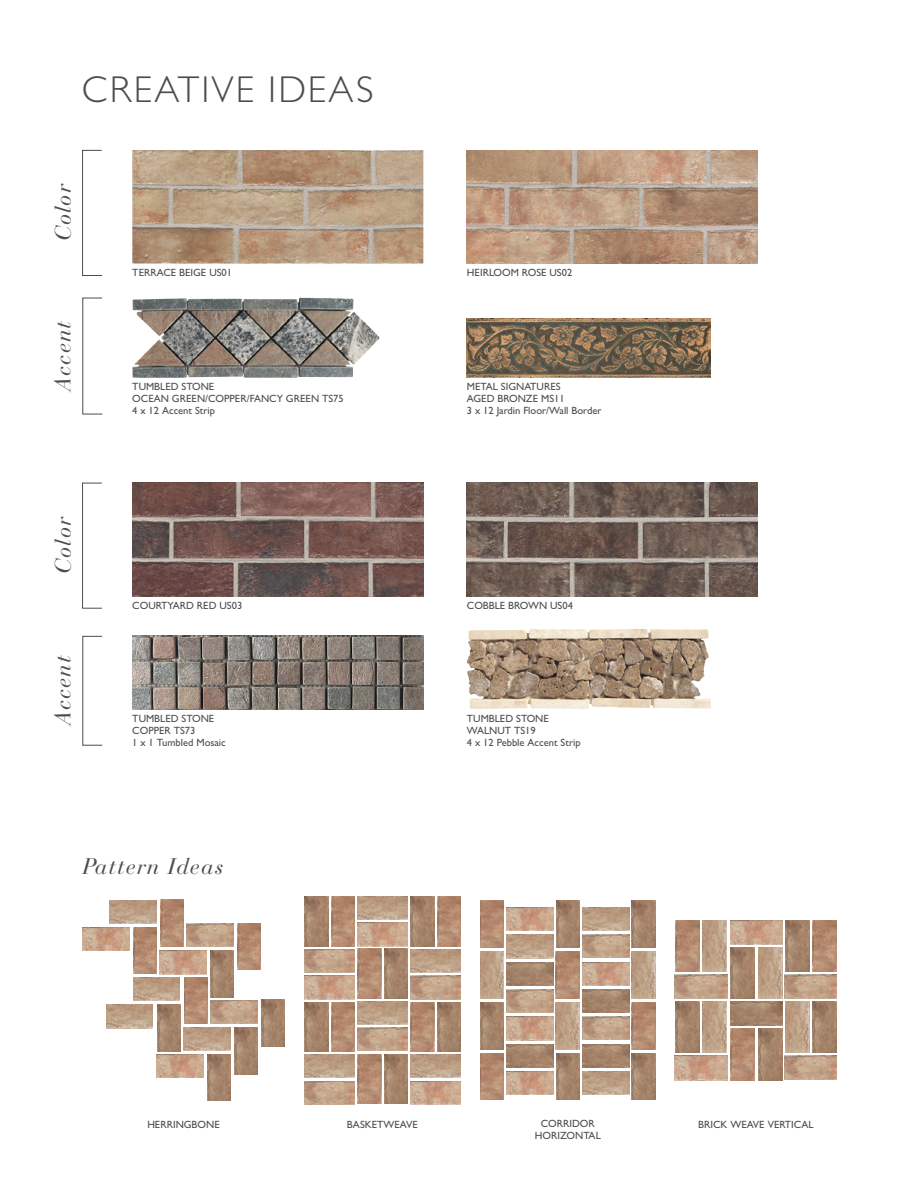
<style>
.page{position:relative;width:918px;height:1188px;background:#fff}
.page>*{position:absolute;margin:0;border:0;box-sizing:border-box;transform-origin:0 0}
.SS_Product_Name__Int{font:300 37.5px "Gill Sans MT Std";letter-spacing:.055em;color:#4d4d4f}
.SS_Swatch_Header{font:italic 22.5px "Bauer Bodoni Std";letter-spacing:.05em;color:#4d4d4f}
.SS_Swatch_Color{font:500 10.5px/12px "Gill Sans MT Std";color:#4d4d4f}
</style>
<div class="page">
<div style="left:82px;top:298px;width:21px;height:116px;border:1px solid #4d4d4f"></div>
<div style="left:82px;top:636px;width:21px;height:110px;border:1px solid #4d4d4f"></div>
<div style="left:82px;top:150px;width:20px;height:126px;border:1px solid #4d4d4f"></div>
<div style="left:82px;top:483px;width:20px;height:126px;border:1px solid #4d4d4f"></div>
<img style="left:132px;top:150px;width:291px;height:114px">
<img style="left:132px;top:482px;width:291px;height:114px">
<img style="left:132px;top:298px;width:248px;height:80px">
<img style="left:132px;top:636px;width:291px;height:73px">
<img style="left:467px;top:150px;width:291px;height:114px">
<img style="left:467px;top:482px;width:291px;height:114px">
<img style="left:467px;top:319px;width:244px;height:59px">
<img style="left:467px;top:629px;width:179px;height:80px">
<img style="left:730px;top:921px;width:52px;height:24px">
<img style="left:758px;top:948px;width:24px;height:51px">
<img style="left:731px;top:948px;width:24px;height:51px">
<img style="left:675px;top:975px;width:52px;height:23px">
<img style="left:703px;top:920px;width:24px;height:52px">
<img style="left:675px;top:920px;width:25px;height:52px">
<img style="left:785px;top:975px;width:52px;height:23px">
<img style="left:813px;top:920px;width:24px;height:52px">
<img style="left:785px;top:920px;width:25px;height:52px">
<img style="left:730px;top:1002px;width:52px;height:24px">
<img style="left:758px;top:1029px;width:24px;height:51px">
<img style="left:731px;top:1029px;width:24px;height:51px">
<img style="left:675px;top:1056px;width:52px;height:24px">
<img style="left:703px;top:1002px;width:24px;height:51px">
<img style="left:675px;top:1002px;width:25px;height:51px">
<img style="left:785px;top:1056px;width:52px;height:24px">
<img style="left:813px;top:1002px;width:24px;height:51px">
<img style="left:785px;top:1002px;width:25px;height:51px">
<img style="left:556px;top:951px;width:23px;height:47px">
<img style="left:556px;top:1002px;width:23px;height:47px">
<img style="left:556px;top:1053px;width:23px;height:47px">
<img style="left:556px;top:901px;width:23px;height:46px">
<img style="left:632px;top:951px;width:23px;height:47px">
<img style="left:632px;top:1002px;width:23px;height:47px">
<img style="left:632px;top:1053px;width:23px;height:47px">
<img style="left:632px;top:901px;width:23px;height:46px">
<img style="left:582px;top:962px;width:47px;height:24px">
<img style="left:582px;top:989px;width:47px;height:24px">
<img style="left:582px;top:1017px;width:47px;height:23px">
<img style="left:582px;top:1044px;width:47px;height:23px">
<img style="left:582px;top:1072px;width:47px;height:23px">
<img style="left:582px;top:935px;width:47px;height:23px">
<img style="left:582px;top:907px;width:47px;height:24px">
<img style="left:480px;top:951px;width:24px;height:47px">
<img style="left:480px;top:1002px;width:24px;height:47px">
<img style="left:480px;top:1053px;width:24px;height:47px">
<img style="left:480px;top:901px;width:24px;height:46px">
<img style="left:506px;top:962px;width:47px;height:23px">
<img style="left:506px;top:989px;width:47px;height:24px">
<img style="left:506px;top:1017px;width:47px;height:23px">
<img style="left:506px;top:1044px;width:47px;height:23px">
<img style="left:506px;top:1072px;width:47px;height:23px">
<img style="left:506px;top:935px;width:47px;height:23px">
<img style="left:506px;top:907px;width:47px;height:24px">
<img style="left:304px;top:949px;width:51px;height:24px">
<img style="left:304px;top:976px;width:51px;height:23px">
<img style="left:357px;top:1001px;width:51px;height:24px">
<img style="left:357px;top:1028px;width:51px;height:23px">
<img style="left:357px;top:896px;width:51px;height:23px">
<img style="left:357px;top:923px;width:51px;height:23px">
<img style="left:384px;top:949px;width:24px;height:49px">
<img style="left:358px;top:949px;width:23px;height:49px">
<img style="left:331px;top:897px;width:24px;height:49px">
<img style="left:304px;top:1054px;width:51px;height:24px">
<img style="left:304px;top:1081px;width:51px;height:23px">
<img style="left:384px;top:1054px;width:24px;height:50px">
<img style="left:358px;top:1054px;width:23px;height:50px">
<img style="left:331px;top:1002px;width:24px;height:49px">
<img style="left:305px;top:1002px;width:23px;height:49px">
<img style="left:410px;top:949px;width:51px;height:24px">
<img style="left:410px;top:976px;width:51px;height:23px">
<img style="left:437px;top:897px;width:24px;height:49px">
<img style="left:411px;top:897px;width:23px;height:49px">
<img style="left:305px;top:897px;width:23px;height:49px">
<img style="left:410px;top:1054px;width:51px;height:24px">
<img style="left:410px;top:1081px;width:51px;height:23px">
<img style="left:437px;top:1002px;width:24px;height:49px">
<img style="left:411px;top:1002px;width:23px;height:49px">
<img style="left:109px;top:900px;width:47px;height:23px">
<img style="left:160px;top:900px;width:24px;height:46px">
<img style="left:82px;top:927px;width:47px;height:24px">
<img style="left:133px;top:927px;width:24px;height:47px">
<img style="left:187px;top:923px;width:46px;height:23px">
<img style="left:238px;top:923px;width:23px;height:47px">
<img style="left:160px;top:951px;width:46px;height:23px">
<img style="left:211px;top:950px;width:23px;height:47px">
<img style="left:133px;top:977px;width:47px;height:24px">
<img style="left:184px;top:977px;width:23px;height:47px">
<img style="left:106px;top:1005px;width:47px;height:23px">
<img style="left:157px;top:1005px;width:23px;height:46px">
<img style="left:211px;top:1000px;width:46px;height:23px">
<img style="left:261px;top:1000px;width:24px;height:47px">
<img style="left:184px;top:1028px;width:46px;height:23px">
<img style="left:234px;top:1027px;width:24px;height:47px">
<img style="left:157px;top:1054px;width:46px;height:24px">
<img style="left:207px;top:1054px;width:24px;height:47px">
<p class="SS_Product_Name__Int" style="left:82px;top:67px;width:293px">CREATIVE IDEAS</p>
<p class="SS_Swatch_Header" style="left:50px;top:241px;width:59px;rotate:-90deg">Color</p>
<p class="SS_Swatch_Header" style="left:49px;top:391px;width:71px;rotate:-90deg">Accent</p>
<p class="SS_Swatch_Color" style="left:132px;top:267px;width:101px">TERRACE BEIGE US01</p>
<p class="SS_Swatch_Color" style="left:132px;top:381px;width:84px">TUMBLED STONE</p>
<p class="SS_Swatch_Color" style="left:132px;top:393px;width:213px">OCEAN GREEN/COPPER/FANCY GREEN TS75<br>4 x 12 Accent Strip</p>
<p class="SS_Swatch_Header" style="left:50px;top:574px;width:59px;rotate:-90deg">Color</p>
<p class="SS_Swatch_Header" style="left:49px;top:725px;width:71px;rotate:-90deg">Accent</p>
<p class="SS_Swatch_Color" style="left:132px;top:599px;width:111px">COURTYARD RED US03</p>
<p class="SS_Swatch_Color" style="left:132px;top:712px;width:84px">TUMBLED STONE</p>
<p class="SS_Swatch_Color" style="left:132px;top:724px;width:65px">COPPER TS73</p>
<p class="SS_Swatch_Color" style="left:132px;top:736px;width:95px">1 x 1 Tumbled Mosaic</p>
<p class="SS_Swatch_Header" style="left:82px;top:853px;width:143px">Pattern Ideas</p>
<p class="SS_Swatch_Color" style="left:467px;top:267px;width:107px">HEIRLOOM ROSE US02</p>
<p class="SS_Swatch_Color" style="left:467px;top:381px;width:95px">METAL SIGNATURES</p>
<p class="SS_Swatch_Color" style="left:467px;top:393px;width:99px">AGED BRONZE MS11</p>
<p class="SS_Swatch_Color" style="left:467px;top:405px;width:136px">3 x 12 Jardin Floor/Wall Border</p>
<p class="SS_Swatch_Color" style="left:467px;top:599px;width:108px">COBBLE BROWN US04</p>
<p class="SS_Swatch_Color" style="left:467px;top:712px;width:84px">TUMBLED STONE</p>
<p class="SS_Swatch_Color" style="left:467px;top:724px;width:70px">WALNUT TS19</p>
<p class="SS_Swatch_Color" style="left:467px;top:736px;width:115px">4 x 12 Pebble Accent Strip</p>
<p class="SS_Swatch_Color" style="left:147px;top:1118px;width:74px">HERRINGBONE</p>
<p class="SS_Swatch_Color" style="left:347px;top:1118px;width:72px">BASKETWEAVE</p>
<p class="SS_Swatch_Color" style="left:541px;top:1117px;width:56px">CORRIDOR</p>
<p class="SS_Swatch_Color" style="left:698px;top:1118px;width:117px">BRICK WEAVE VERTICAL</p>
<p class="SS_Swatch_Color" style="left:535px;top:1129px;width:68px">HORIZONTAL</p>
</div>
